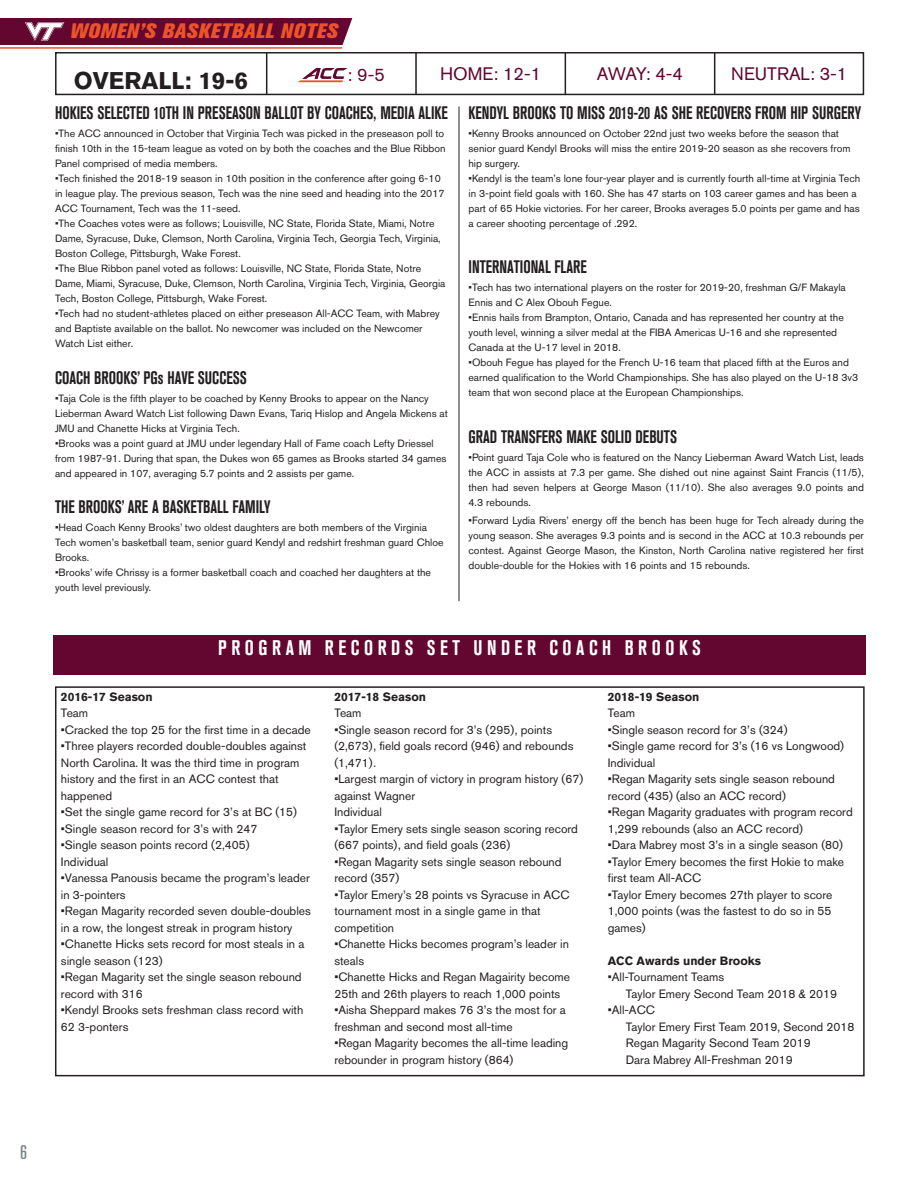
<style>
.page{position:relative;width:918px;height:1188px;background:#fff}
.page>*{position:absolute;margin:0;border:0;box-sizing:border-box;transform-origin:0 0}
.Stats{font:700 24px "Akzidenz Grotesk BQ";color:#231f20}
.t1{font:700 condensed 21px "Akzidenz Grotesk BQ";letter-spacing:.24em;color:#fff;scale:.9 1}
.t2{font:italic 800 20.7px "Akzidenz Grotesk BQ";letter-spacing:.035em;color:#ec5328}
.t3{font:500 condensed 19.5px "Akzidenz Grotesk BQ";color:#7e8287}
.Header_2{font:700 condensed 18px "Akzidenz Grotesk BQ";color:#231f20;scale:.85 1}
.t4{font:18px "Akzidenz Grotesk BQ";color:#630630}
.t5{font:12px/16.5px "Akzidenz Grotesk BQ";color:#231f20}
.t6{font:700 12px "Akzidenz Grotesk BQ";color:#231f20}
.Header_2-2{font:10.5px/15px "Akzidenz Grotesk BQ";color:#231f20}
</style>
<div class="page">
<hr style="left:0;top:47px;width:342px;height:2px;background:#ec5328">
<div style="left:0;top:18px;width:352px;height:27px;background:#630630"></div>
<div style="left:55px;top:686px;width:810px;height:390px;border:2px solid #231f20"></div>
<div style="left:53px;top:635px;width:813px;height:39px;background:#630630"></div>
<hr style="left:266px;top:52px;width:1px;height:43px;background:#231f20">
<hr style="left:415px;top:52px;width:2px;height:43px;background:#231f20">
<hr style="left:565px;top:52px;width:1px;height:43px;background:#231f20">
<hr style="left:714px;top:52px;width:1px;height:43px;background:#231f20">
<svg style="left:298px;top:68px;width:50px;height:14px"></svg>
<div style="left:55px;top:52px;width:809px;height:43px;border:2px solid #231f20"></div>
<hr style="left:459px;top:106px;width:1px;height:495px;background:#231f20">
<h3 class="t2" style="left:70px;top:19px;width:269px">WOMEN’S BASKETBALL NOTES</h3>
<p class="Stats" style="left:74px;top:67px;width:176px">OVERALL: 19-6</p>
<p class="t4" style="left:348px;top:64px;width:39px">: 9-5</p>
<p class="t4" style="left:440px;top:63px;width:103px">HOME: 12-1</p>
<p class="t4" style="left:597px;top:63px;width:88px">AWAY: 4-4</p>
<p class="t4" style="left:731px;top:63px;width:118px">NEUTRAL: 3-1</p>
<p class="Header_2" style="left:55px;top:103px;width:464px">HOKIES SELECTED 10TH IN PRESEASON BALLOT BY COACHES, MEDIA ALIKE</p>
<p class="Header_2-2" style="left:55px;top:126px;width:392px">•The ACC announced in October that Virginia Tech was picked in the preseason poll to finish 10th in the 15-team league as voted on by both the coaches and the Blue Ribbon<br>Panel comprised of media members.</p>
<p class="Header_2-2" style="left:55px;top:171px;width:391px">•Tech finished the 2018-19 season in 10th position in the conference after going 6-10 in league play. The previous season, Tech was the nine seed and heading into the 2017<br>ACC Tournament, Tech was the 11-seed.</p>
<p class="Header_2-2" style="left:55px;top:216px;width:387px">•The Coaches votes were as follows; Louisville, NC State, Florida State, Miami, Notre<br>Dame, Syracuse, Duke, Clemson, North Carolina, Virginia Tech, Georgia Tech, Virginia,<br>Boston College, Pittsburgh, Wake Forest.</p>
<p class="Header_2-2" style="left:55px;top:261px;width:392px">•The Blue Ribbon panel voted as follows: Louisville, NC State, Florida State, Notre<br>Dame, Miami, Syracuse, Duke, Clemson, North Carolina, Virginia Tech, Virginia, Georgia<br>Tech, Boston College, Pittsburgh, Wake Forest.</p>
<p class="Header_2-2" style="left:55px;top:306px;width:386px">•Tech had no student-athletes placed on either preseason All-ACC Team, with Mabrey and Baptiste available on the ballot. No newcomer was included on the Newcomer<br>Watch List either.</p>
<p class="Header_2" style="left:55px;top:367px;width:227px">COACH BROOKS’ PGs HAVE SUCCESS</p>
<p class="Header_2-2" style="left:55px;top:391px;width:394px">•Taja Cole is the fifth player to be coached by Kenny Brooks to appear on the Nancy<br>Lieberman Award Watch List following Dawn Evans, Tariq Hislop and Angela Mickens at<br>JMU and Chanette Hicks at Virginia Tech.</p>
<p class="Header_2-2" style="left:55px;top:436px;width:393px">•Brooks was a point guard at JMU under legendary Hall of Fame coach Lefty Driessel from 1987-91. During that span, the Dukes won 65 games as Brooks started 34 games and appeared in 107, averaging 5.7 points and 2 assists per game.</p>
<p class="Header_2" style="left:55px;top:497px;width:255px">THE BROOKS’ ARE A BASKETBALL FAMILY</p>
<p class="Header_2-2" style="left:55px;top:520px;width:390px">•Head Coach Kenny Brooks’ two oldest daughters are both members of the Virginia<br>Tech women’s basketball team, senior guard Kendyl and redshirt freshman guard Chloe<br>Brooks.</p>
<p class="Header_2-2" style="left:55px;top:565px;width:378px">•Brooks’ wife Chrissy is a former basketball coach and coached her daughters at the youth level previously.</p>
<p class="Header_2" style="left:469px;top:103px;width:463px">KENDYL BROOKS TO MISS 2019-20 AS SHE RECOVERS FROM HIP SURGERY</p>
<p class="Header_2-2" style="left:469px;top:126px;width:384px">•Kenny Brooks announced on October 22nd just two weeks before the season that senior guard Kendyl Brooks will miss the entire 2019-20 season as she recovers from hip surgery.</p>
<p class="Header_2-2" style="left:469px;top:171px;width:393px">•Kendyl is the team’s lone four-year player and is currently fourth all-time at Virginia Tech in 3-point field goals with 160. She has 47 starts on 103 career games and has been a part of 65 Hokie victories. For her career, Brooks averages 5.0 points per game and has a career shooting percentage of .292.</p>
<p class="Header_2" style="left:469px;top:257px;width:141px">INTERNATIONAL FLARE</p>
<p class="Header_2-2" style="left:469px;top:280px;width:379px">•Tech has two international players on the roster for 2019-20, freshman G/F Makayla<br>Ennis and C Alex Obouh Fegue.</p>
<p class="Header_2-2" style="left:469px;top:310px;width:377px">•Ennis hails from Brampton, Ontario, Canada and has represented her country at the youth level, winning a silver medal at the FIBA Americas U-16 and she represented<br>Canada at the U-17 level in 2018.</p>
<p class="Header_2-2" style="left:469px;top:355px;width:391px">•Obouh Fegue has played for the French U-16 team that placed fifth at the Euros and earned qualification to the World Championships. She has also played on the U-18 3v3 team that won second place at the European Championships.</p>
<p class="Header_2" style="left:469px;top:426px;width:247px">GRAD TRANSFERS MAKE SOLID DEBUTS</p>
<p class="Header_2-2" style="left:469px;top:449px;width:397px;text-align:justify">•Point guard Taja Cole who is featured on the Nancy Lieberman Award Watch List, leads the ACC in assists at 7.3 per game. She dished out nine against Saint Francis (11/5), then had seven helpers at George Mason (11/10). She also averages 9.0 points and 4.3 rebounds.</p>
<p class="Header_2-2" style="left:469px;top:512px;width:397px;text-align:justify">•Forward Lydia Rivers’ energy off the bench has been huge for Tech already during the young season. She averages 9.3 points and is second in the ACC at 10.3 rebounds per contest. Against George Mason, the Kinston, North Carolina native registered her first double-double for the Hokies with 16 points and 15 rebounds.</p>
<p class="t1" style="left:218px;top:636px;width:538px">PROGRAM RECORDS SET UNDER COACH BROOKS</p>
<p class="t6" style="left:61px;top:690px;width:93px">2016-17 Season</p>
<p class="t5" style="left:61px;top:705px;width:29px">Team</p>
<p class="t5" style="left:61px;top:721px;width:251px">•Cracked the top 25 for the first time in a decade</p>
<p class="t5" style="left:61px;top:738px;width:247px">•Three players recorded double-doubles against North Carolina. It was the third time in program history and the first in an ACC contest that happened</p>
<p class="t5" style="left:61px;top:804px;width:238px">•Set the single game record for 3’s at BC (15)</p>
<p class="t5" style="left:61px;top:820px;width:198px">•Single season record for 3’s with 247</p>
<p class="t5" style="left:61px;top:837px;width:190px">•Single season points record (2,405)</p>
<p class="t5" style="left:61px;top:853px;width:49px">Individual</p>
<p class="t5" style="left:61px;top:870px;width:250px">•Vanessa Panousis became the program’s leader in 3-pointers</p>
<p class="t5" style="left:61px;top:903px;width:251px">•Regan Magarity recorded seven double-doubles in a row, the longest streak in program history</p>
<p class="t5" style="left:61px;top:936px;width:245px">•Chanette Hicks sets record for most steals in a single season (123)</p>
<p class="t5" style="left:61px;top:969px;width:242px">•Regan Magarity set the single season rebound record with 316</p>
<p class="t5" style="left:61px;top:1002px;width:244px">•Kendyl Brooks sets freshman class record with<br>62 3-ponters</p>
<p class="t6" style="left:334px;top:690px;width:93px">2017-18 Season</p>
<p class="t5" style="left:334px;top:705px;width:29px">Team</p>
<p class="t5" style="left:334px;top:721px;width:241px">•Single season record for 3’s (295), points (2,673), field goals record (946) and rebounds (1,471).</p>
<p class="t5" style="left:334px;top:771px;width:250px">•Largest margin of victory in program history (67) against Wagner</p>
<p class="t5" style="left:334px;top:804px;width:49px">Individual</p>
<p class="t5" style="left:334px;top:820px;width:245px">•Taylor Emery sets single season scoring record (667 points), and field goals (236)</p>
<p class="t5" style="left:334px;top:853px;width:229px">•Regan Magarity sets single season rebound record (357)</p>
<p class="t5" style="left:334px;top:886px;width:237px">•Taylor Emery’s 28 points vs Syracuse in ACC tournament most in a single game in that competition</p>
<p class="t5" style="left:334px;top:936px;width:236px">•Chanette Hicks becomes program’s leader in steals</p>
<p class="t5" style="left:334px;top:969px;width:237px">•Chanette Hicks and Regan Magairity become<br>25th and 26th players to reach 1,000 points</p>
<p class="t5" style="left:334px;top:1002px;width:233px">•Aisha Sheppard makes 76 3’s the most for a freshman and second most all-time</p>
<p class="t5" style="left:334px;top:1035px;width:235px">•Regan Magarity becomes the all-time leading rebounder in program history (864)</p>
<p class="t6" style="left:608px;top:690px;width:93px">2018-19 Season</p>
<p class="t5" style="left:608px;top:705px;width:29px">Team</p>
<p class="t5" style="left:608px;top:721px;width:181px">•Single season record for 3’s (324)</p>
<p class="t5" style="left:608px;top:738px;width:238px">•Single game record for 3’s (16 vs Longwood)</p>
<p class="t5" style="left:608px;top:754px;width:49px">Individual</p>
<p class="t5" style="left:608px;top:771px;width:229px">•Regan Magarity sets single season rebound record (435) (also an ACC record)</p>
<p class="t5" style="left:608px;top:804px;width:247px">•Regan Magarity graduates with program record<br>1,299 rebounds (also an ACC record)</p>
<p class="t5" style="left:608px;top:837px;width:237px">•Dara Mabrey most 3’s in a single season (80)</p>
<p class="t5" style="left:608px;top:853px;width:238px">•Taylor Emery becomes the first Hokie to make first team All-ACC</p>
<p class="t5" style="left:608px;top:886px;width:226px;text-align:justify">•Taylor Emery becomes 27th player to score 1,000 points (was the fastest to do so in 55 games)</p>
<p class="t6" style="left:608px;top:954px;width:155px">ACC Awards under Brooks</p>
<p class="t5" style="left:608px;top:969px;width:118px">•All-Tournament Teams</p>
<p class="t5" style="left:626px;top:985px;width:213px">Taylor Emery Second Team 2018 &amp; 2019</p>
<p class="t5" style="left:608px;top:1002px;width:49px">•All-ACC</p>
<p class="t5" style="left:626px;top:1018px;width:230px">Taylor Emery First Team 2019, Second 2018</p>
<p class="t5" style="left:626px;top:1035px;width:186px">Regan Magarity Second Team 2019</p>
<p class="t5" style="left:626px;top:1051px;width:168px">Dara Mabrey All-Freshman 2019</p>
<h3 class="t3" style="left:20px;top:1141px;width:8px">6</h3>
</div>
